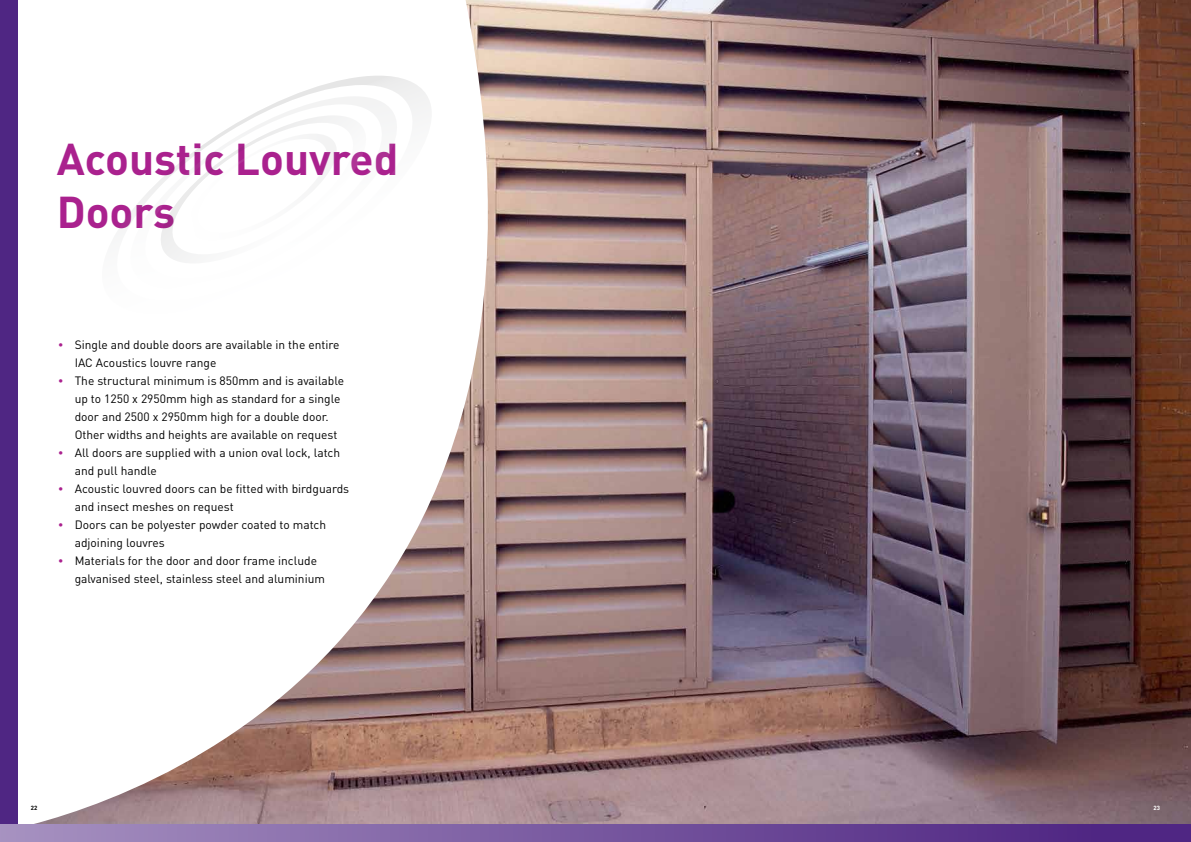
<style>
.page{position:relative;width:1191px;height:842px;background:#fff}
.page>*{position:absolute;margin:0;border:0;box-sizing:border-box;transform-origin:0 0}
.t1{font:700 44px/52.8px "DIN Pro";color:#aa218e}
.t2{font:12px/18px "DIN Pro";color:#000}
.t3{font:700 6px "DIN Pro";color:#000}
.t4{font:700 6px "DIN Pro";color:#fff}
.s1{font-family:"Franklin Gothic";color:#aa218e}
</style>
<div class="page">
<img style="left:616px;top:0;width:575px;height:825px">
<svg style="left:17px;top:0;width:599px;height:825px"></svg>
<svg style="left:101px;top:76px;width:332px;height:238px"></svg>
<svg style="left:116px;top:96px;width:295px;height:193px"></svg>
<svg style="left:150px;top:115px;width:227px;height:149px"></svg>
<div style="left:0;top:0;width:17px;height:842px;background:#4f2683"></div>
<div style="left:0;top:825px;width:1191px;height:17px;background:linear-gradient(to right,#a691c0,#491e7e)"></div>
<h1 class="t1" style="left:57px;top:131px;width:343px">Acoustic Louvred<br>Doors</h1>
<p class="t2" style="left:75px;top:336px;width:266px;text-indent:-18px"><span class="s1">•</span> Single and double doors are available in the entire<br>IAC Acoustics louvre range</p>
<p class="t2" style="left:75px;top:372px;width:271px;text-indent:-18px"><span class="s1">•</span> The structural minimum is 850mm and is available up to 1250 x 2950mm high as standard for a single door and 2500 x 2950mm high for a double door.<br>Other widths and heights are available on request</p>
<p class="t2" style="left:75px;top:444px;width:267px;text-indent:-18px"><span class="s1">•</span> All doors are supplied with a union oval lock, latch and pull handle</p>
<p class="t2" style="left:75px;top:480px;width:276px;text-indent:-18px"><span class="s1">•</span> Acoustic louvred doors can be fitted with birdguards and insect meshes on request</p>
<p class="t2" style="left:75px;top:516px;width:253px;text-indent:-18px"><span class="s1">•</span> Doors can be polyester powder coated to match adjoining louvres</p>
<p class="t2" style="left:75px;top:552px;width:252px;text-indent:-18px"><span class="s1">•</span> Materials for the door and door frame include galvanised steel, stainless steel and aluminium</p>
<p class="t3" style="left:31px;top:804px;width:8px">22</p>
<p class="t4" style="left:1153px;top:804px;width:8px">23</p>
</div>
